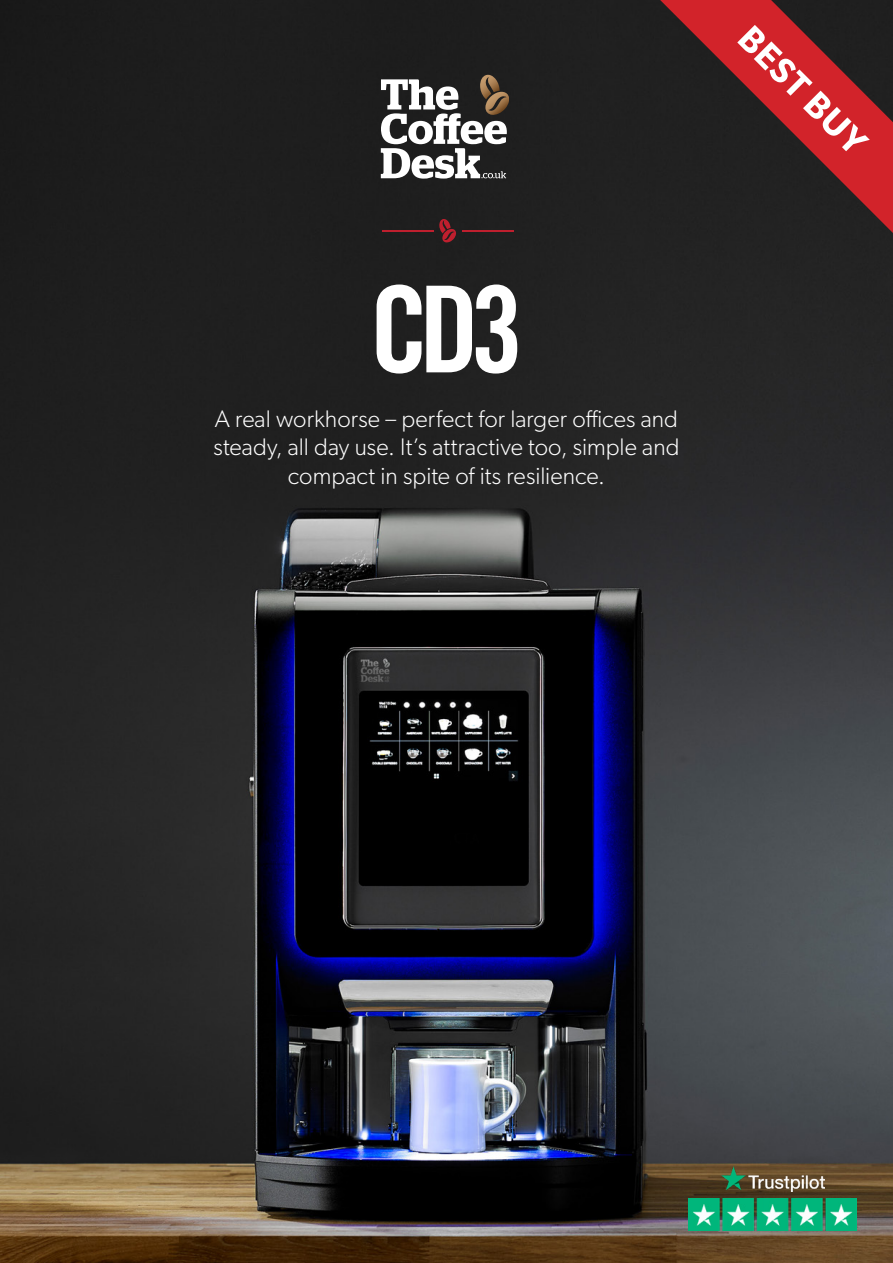
<style>
.page{position:relative;width:893px;height:1263px;background:#fff}
.page>*{position:absolute;margin:0;border:0;box-sizing:border-box;transform-origin:0 0}
.t1{font:120px "Trade Gothic Bold Cond Twenty";color:#fff}
.t2{font:600 36px "Gibson";color:#fff}
.t3{font:300 24px/28.8px "Gibson";letter-spacing:.005em;color:#fff;text-align:center}
</style>
<div class="page">
<img style="left:0;top:0;width:893px;height:1263px">
<img style="left:721px;top:1166px;width:103px;height:26px">
<img style="left:689px;top:1198px;width:168px;height:32px">
<svg style="left:381px;top:75px;width:128px;height:104px"></svg>
<svg style="left:439px;top:219px;width:17px;height:24px"></svg>
<hr style="left:382px;top:231px;width:52px;height:1px;background:#bf1f2e">
<hr style="left:463px;top:231px;width:51px;height:1px;background:#bf1f2e">
<svg style="left:660px;top:0;width:233px;height:233px;background:#602124"></svg>
<h1 class="t1" style="left:369px;top:257px;width:156px">CD3</h1>
<p class="t3" style="left:213px;top:404px;width:468px">A real workhorse – perfect for larger offices and steady, all day use. It’s attractive too, simple and compact in spite of its resilience.</p>
<h2 class="t2" style="left:760px;top:17px;width:166px;rotate:45deg">BEST BUY</h2>
</div>
